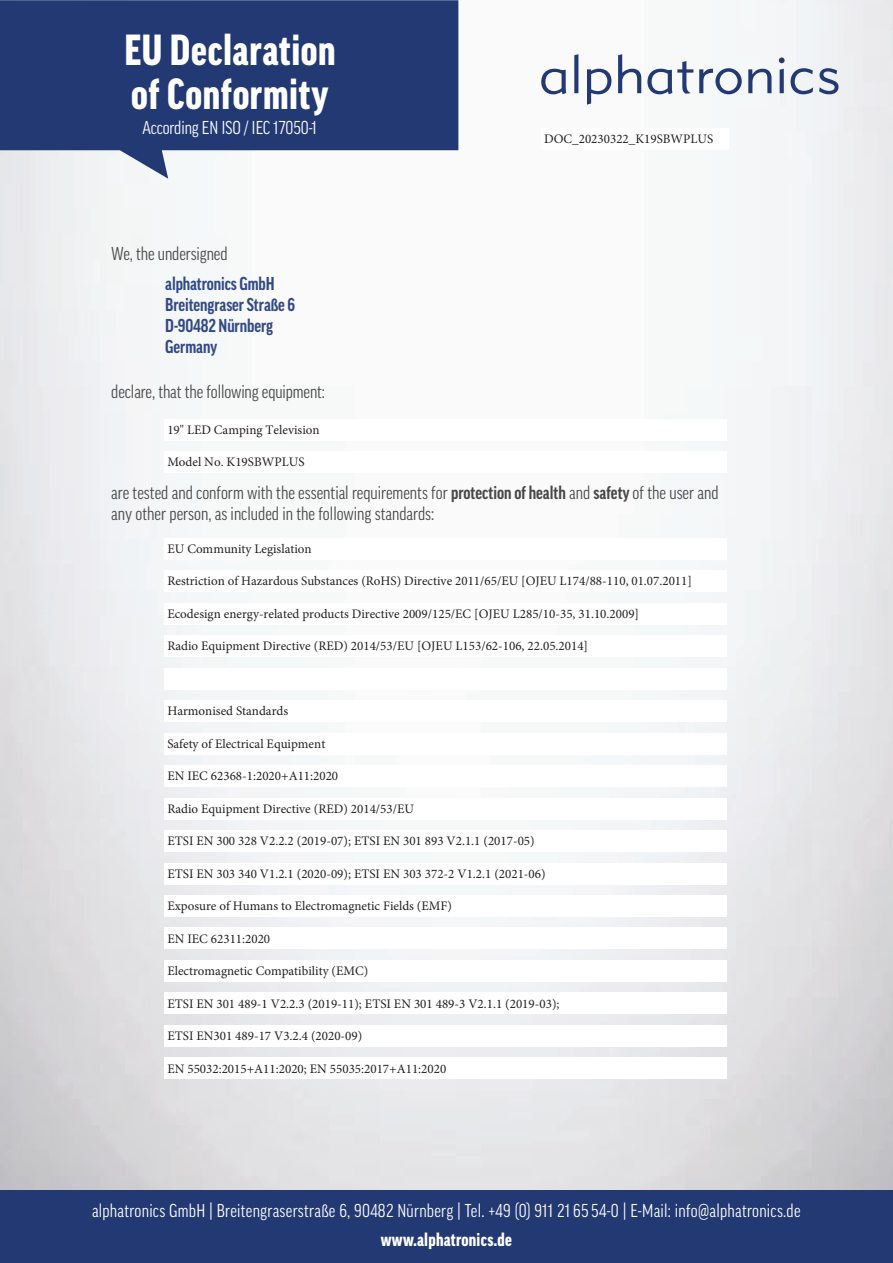
<style>
.page{position:relative;width:893px;height:1263px;background:#fff}
.page>*{position:absolute;margin:0;border:0;box-sizing:border-box;transform-origin:0 0}
.t1{font:900 condensed 42px/43.5px "Good Pro";letter-spacing:.015em;color:#fff}
.t2{font:condensed 18px/21px "Good Pro";color:#474747}
.t3{font:condensed 18px "Good Pro";letter-spacing:.015em;color:#fff}
.t4{font:700 condensed 18px/21px "Good Pro";letter-spacing:-.005em;color:#324986}
.t5{font:condensed 18px "Good Pro";letter-spacing:-.005em;color:#fff}
.t6{font:900 condensed 18px "Good Pro";letter-spacing:.015em;color:#fff}
.t7{font:13.05px "Minion Pro";color:#231f20}
.s1{font-weight:700}
</style>
<div class="page">
<div style="left:0;top:1190px;width:893px;height:73px;background:#233974"></div>
<svg style="left:0;top:0;width:458px;height:179px;background:#435587"></svg>
<svg style="left:541px;top:69px;width:25px;height:25px"></svg>
<svg style="left:574px;top:54px;width:4px;height:39px"></svg>
<svg style="left:587px;top:69px;width:24px;height:36px"></svg>
<svg style="left:618px;top:54px;width:23px;height:39px"></svg>
<svg style="left:647px;top:61px;width:46px;height:33px"></svg>
<svg style="left:699px;top:68px;width:43px;height:26px"></svg>
<svg style="left:748px;top:69px;width:23px;height:24px"></svg>
<svg style="left:779px;top:57px;width:5px;height:36px"></svg>
<svg style="left:790px;top:68px;width:23px;height:26px"></svg>
<svg style="left:819px;top:68px;width:19px;height:26px"></svg>
<h1 class="t1" style="left:124px;top:29px;width:212px">EU Declaration of Conformity</h1>
<h2 class="t5" style="left:142px;top:121px;width:176px">According EN ISO / IEC 17050-1</h2>
<h2 class="t2" style="left:111px;top:245px;width:118px">We, the undersigned</h2>
<h2 class="t4" style="left:165px;top:273px;width:131px">alphatronics GmbH<br>Breitengraser Straße 6<br>D-90482 Nürnberg<br>Germany</h2>
<h2 class="t2" style="left:111px;top:382px;width:215px">declare, that the following equipment:</h2>
<p class="t7" style="left:167px;top:425px;width:154px">19" LED Camping Television</p>
<p class="t7" style="left:167px;top:457px;width:139px">Model No. K19SBWPLUS</p>
<p class="t7" style="left:544px;top:134px;width:171px">DOC_20230322_K19SBWPLUS</p>
<h2 class="t2" style="left:111px;top:483px;width:609px">are tested and conform with the essential requirements for <span class="s1">protection of health</span> and <span class="s1">safety</span> of the user and any other person, as included in the following standards:</h2>
<p class="t7" style="left:167px;top:543px;width:146px">EU Community Legislation</p>
<p class="t7" style="left:167px;top:576px;width:526px">Restriction of Hazardous Substances (RoHS) Directive 2011/65/EU [OJEU L174/88-110, 01.07.2011]</p>
<p class="t7" style="left:167px;top:608px;width:473px">Ecodesign energy-related products Directive 2009/125/EC [OJEU L285/10-35, 31.10.2009]</p>
<p class="t7" style="left:167px;top:641px;width:422px">Radio Equipment Directive (RED) 2014/53/EU [OJEU L153/62-106, 22.05.2014]</p>
<p class="t7" style="left:167px;top:706px;width:122px">Harmonised Standards</p>
<p class="t7" style="left:167px;top:738px;width:159px">Safety of Electrical Equipment</p>
<p class="t7" style="left:167px;top:771px;width:172px">EN IEC 62368-1:2020+A11:2020</p>
<p class="t7" style="left:167px;top:803px;width:248px">Radio Equipment Directive (RED) 2014/53/EU</p>
<p class="t7" style="left:167px;top:836px;width:369px">ETSI EN 300 328 V2.2.2 (2019-07); ETSI EN 301 893 V2.1.1 (2017-05)</p>
<p class="t7" style="left:167px;top:868px;width:380px">ETSI EN 303 340 V1.2.1 (2020-09); ETSI EN 303 372-2 V1.2.1 (2021-06)</p>
<p class="t7" style="left:167px;top:901px;width:286px">Exposure of Humans to Electromagnetic Fields (EMF)</p>
<p class="t7" style="left:167px;top:933px;width:104px">EN IEC 62311:2020</p>
<p class="t7" style="left:167px;top:966px;width:202px">Electromagnetic Compatibility (EMC)</p>
<p class="t7" style="left:167px;top:998px;width:394px">ETSI EN 301 489-1 V2.2.3 (2019-11); ETSI EN 301 489-3 V2.1.1 (2019-03);</p>
<p class="t7" style="left:167px;top:1031px;width:196px">ETSI EN301 489-17 V3.2.4 (2020-09)</p>
<p class="t7" style="left:167px;top:1063px;width:280px">EN 55032:2015+A11:2020; EN 55035:2017+A11:2020</p>
<h2 class="t3" style="left:92px;top:1205px;width:710px">alphatronics GmbH | Breitengraserstraße 6, 90482 Nürnberg | Tel. +49 (0) 911 21 65 54-0 | E-Mail: info@alphatronics.de</h2>
<h2 class="t6" style="left:381px;top:1229px;width:132px">www.alphatronics.de</h2>
</div>
